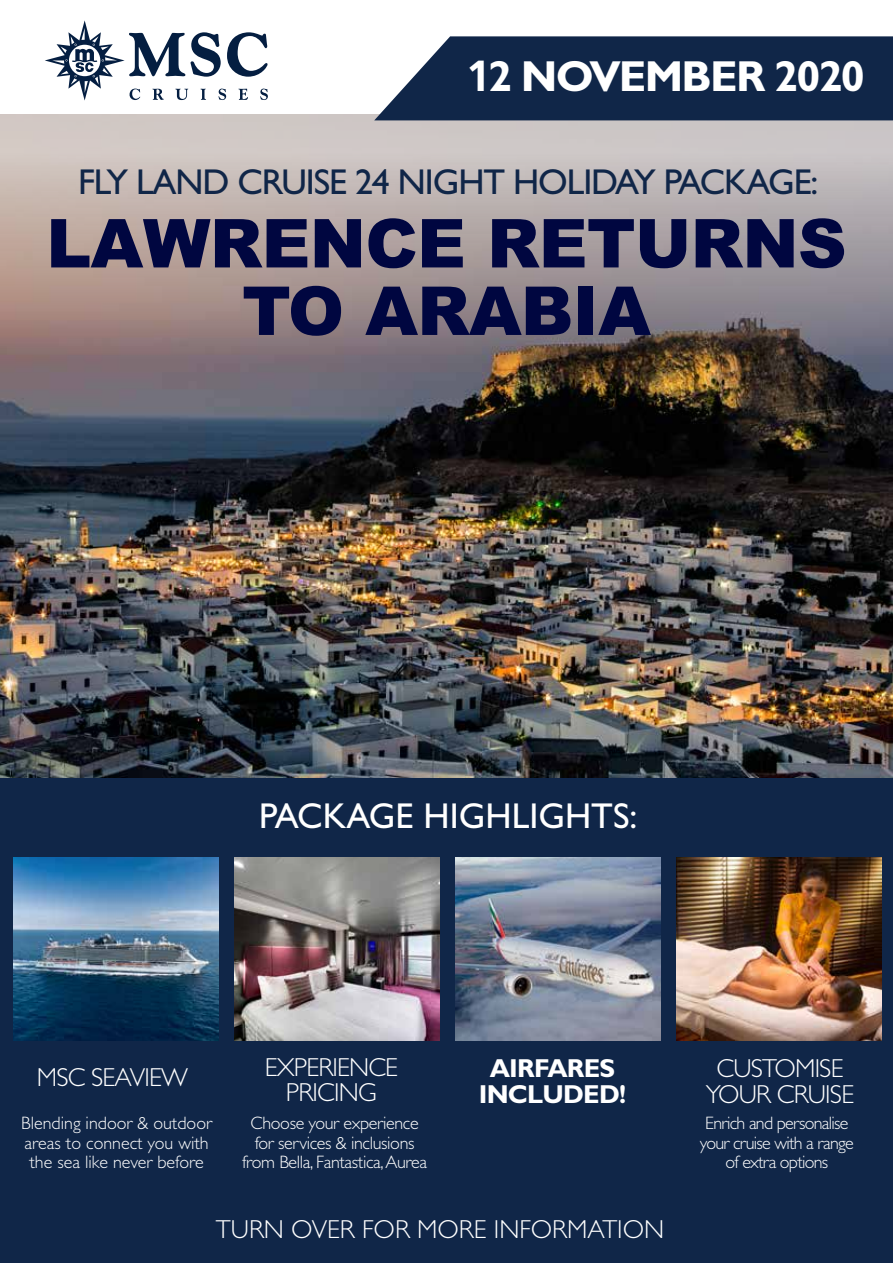
<style>
.page{position:relative;width:893px;height:1263px;background:#fff}
.page>*{position:absolute;margin:0;border:0;box-sizing:border-box;transform-origin:0 0}
.t1{font:900 67.5px/67.5px "Arial";letter-spacing:-.01em;color:#000640;text-align:center}
.t2{font:700 43.5px "MSCGS Std";letter-spacing:-.04em;color:#fff}
.t3{font:36px "MSCGS Std";letter-spacing:-.03em;color:#102648}
.t4{font:36px "MSCGS Std";color:#fff}
.t5{font:300 26.1px/25.5px "MSCGS Std";letter-spacing:-.03em;color:#fff;text-align:center}
.t6{font:300 26.1px "MSCGS Std";color:#fff}
.t7{font:700 26.1px/25.5px "MSCGS Std";letter-spacing:-.03em;color:#fff;text-align:center}
.t8{font:300 18px/19.5px "MSCGS Std";letter-spacing:-.02em;color:#fff;text-align:center}
.t9{font:300 18px/19.5px "MSCGS Std";color:#fff}
.t10{font:300 18px/19.5px "MSCGS Std";letter-spacing:-.04em;color:#fff;text-align:center}
</style>
<div class="page">
<img style="left:0;top:359px;width:893px;height:419px">
<svg style="left:45px;top:20px;width:223px;height:80px"></svg>
<div style="left:0;top:778px;width:893px;height:485px;background:#102648"></div>
<img style="left:234px;top:857px;width:206px;height:183px">
<img style="left:455px;top:857px;width:206px;height:183px">
<img style="left:676px;top:857px;width:205px;height:183px">
<svg style="left:0;top:114px;width:893px;height:245px;background:#ac9f9f"></svg>
<svg style="left:374px;top:36px;width:519px;height:84px;background:#223656"></svg>
<img style="left:14px;top:857px;width:205px;height:183px">
<h2 class="t2" style="left:466px;top:48px;width:400px">12 NOVEMBER 2020</h2>
<h3 class="t3" style="left:78px;top:160px;width:742px">FLY LAND CRUISE 24 NIGHT HOLIDAY PACKAGE:</h3>
<h1 class="t1" style="left:46px;top:207px;width:802px">LAWRENCE RETURNS<br>TO ARABIA</h1>
<h3 class="t4" style="left:259px;top:794px;width:380px">PACKAGE HIGHLIGHTS:</h3>
<h3 class="t5" style="left:37px;top:1065px;width:153px">MSC SEAVIEW</h3>
<h3 class="t5" style="left:265px;top:1055px;width:135px">EXPERIENCE<br>PRICING</h3>
<h3 class="t7" style="left:479px;top:1056px;width:149px">AIRFARES<br>INCLUDED!</h3>
<h3 class="t5" style="left:706px;top:1056px;width:150px">CUSTOMISE<br>YOUR CRUISE</h3>
<p class="t9" style="left:21px;top:1114px;width:192px">Blending indoor &amp; outdoor areas to connect you with the sea like never before</p>
<p class="t8" style="left:242px;top:1114px;width:186px">Choose your experience for services &amp; inclusions from Bella, Fantastica, Aurea</p>
<p class="t10" style="left:700px;top:1114px;width:155px">Enrich and personalise your cruise with a range of extra options</p>
<h3 class="t6" style="left:216px;top:1214px;width:450px">TURN OVER FOR MORE INFORMATION</h3>
</div>
